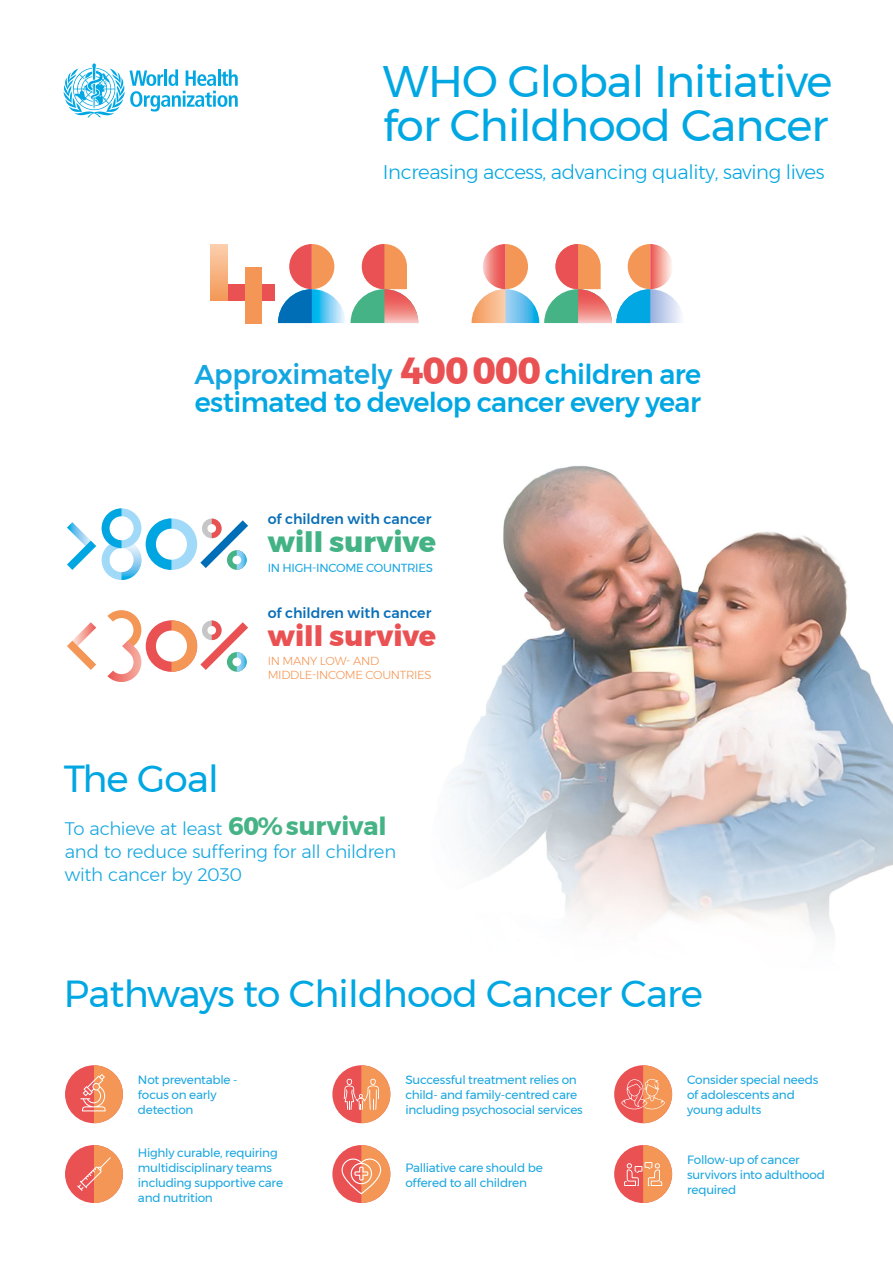
<style>
.page{position:relative;width:893px;height:1263px;background:#fff}
.page>*{position:absolute;margin:0;border:0;box-sizing:border-box;transform-origin:0 0}
.t1{font:44.1px/44.1px "Montserrat";letter-spacing:-.02em;color:#00a7e2}
.t2{font:37.65px "Montserrat";letter-spacing:-.02em;color:#00a7e2}
.t3{font:800 28.35px "Montserrat";color:#43b385}
.t4{font:800 28.35px "Montserrat";color:#ea5153}
.t5{font:500 27px/27.6px "Montserrat";letter-spacing:-.02em;color:#00a7e2}
.t6{font:300 19.65px "Montserrat";letter-spacing:-.02em;color:#00a7e2}
.t7{font:300 18.15px/23.4px "Montserrat";letter-spacing:-.015em;color:#13a6e0}
.t8{font:500 14.1px "Montserrat";color:#096fb7}
.t9{font:12px/15px "Montserrat";letter-spacing:-.02em;color:#19a6e0}
.t10{font:11.7px "Montserrat";letter-spacing:-.025em;color:#19a6e0}
.t11{font:300 11.55px/14px "Montserrat";letter-spacing:-.025em;color:#f49756}
.s1{color:#13a6e0}
.s2{font-weight:700;font-size:37.65px;color:#ea5153}
.s3{font-weight:700;font-size:25.2px;color:#45b385}
</style>
<div class="page">
<img style="left:63px;top:63px;width:830px;height:1135px">
<svg style="left:200px;top:519px;width:48px;height:51px"></svg>
<div style="left:146px;top:518px;width:51px;height:52px;background:#a1daf8;border-radius:50%"></div>
<svg style="left:102px;top:508px;width:69px;height:72px"></svg>
<div style="left:156px;top:529px;width:31px;height:31px;background:#fff;border-radius:50%"></div>
<svg style="left:67px;top:522px;width:29px;height:48px"></svg>
<svg style="left:67px;top:622px;width:29px;height:48px"></svg>
<div style="left:146px;top:620px;width:51px;height:52px;background:#ea5153;border-radius:50%"></div>
<div style="left:156px;top:631px;width:31px;height:31px;background:#fff;border-radius:50%"></div>
<svg style="left:171px;top:620px;width:77px;height:52px"></svg>
<div style="left:211px;top:284px;width:63px;height:17px;background:#ea5153"></div>
<div style="left:211px;top:244px;width:17px;height:57px;background:linear-gradient(to bottom,#fbd0ae,#f49756)"></div>
<div style="left:246px;top:267px;width:16px;height:56px;background:#f49655"></div>
<svg style="left:278px;top:244px;width:140px;height:79px"></svg>
<svg style="left:472px;top:244px;width:212px;height:79px"></svg>
<div style="left:332px;top:1065px;width:58px;height:58px;background:#ea5153;border-radius:29px"></div>
<div style="left:332px;top:1145px;width:58px;height:58px;background:#ea5153;border-radius:50%"></div>
<div style="left:614px;top:1065px;width:58px;height:58px;background:#ea5153;border-radius:29px"></div>
<div style="left:614px;top:1145px;width:58px;height:58px;background:#ea5153;border-radius:50%"></div>
<div style="left:65px;top:1065px;width:58px;height:58px;background:#ea5153;border-radius:29px"></div>
<div style="left:65px;top:1145px;width:58px;height:58px;background:#ea5153;border-radius:50%"></div>
<svg style="left:80px;top:1065px;width:43px;height:58px"></svg>
<svg style="left:77px;top:1145px;width:46px;height:58px"></svg>
<svg style="left:344px;top:1065px;width:46px;height:58px"></svg>
<svg style="left:342px;top:1145px;width:48px;height:58px"></svg>
<svg style="left:621px;top:1065px;width:51px;height:58px"></svg>
<svg style="left:624px;top:1145px;width:48px;height:58px"></svg>
<svg style="left:64px;top:64px;width:174px;height:53px"></svg>
<svg style="left:107px;top:608px;width:36px;height:76px"></svg>
<h1 class="t1" style="left:383px;top:59px;width:451px">WHO Global Initiative for Childhood Cancer</h1>
<h3 class="t6" style="left:383px;top:157px;width:443px">Increasing access, advancing quality, saving lives</h3>
<h3 class="t5" style="left:194px;top:361px;width:508px"><span class="s1">Approximately</span> <span class="s2">400 000</span> children are estimated to develop cancer every year</h3>
<h2 class="t2" style="left:64px;top:750px;width:157px">The Goal</h2>
<p class="t8" style="left:268px;top:508px;width:165px">of children with cancer</p>
<h3 class="t3" style="left:268px;top:519px;width:170px">will survive</h3>
<p class="t10" style="left:268px;top:558px;width:167px">IN HIGH-INCOME COUNTRIES</p>
<p class="t8" style="left:268px;top:602px;width:165px">of children with cancer</p>
<h3 class="t4" style="left:268px;top:613px;width:170px">will survive</h3>
<p class="t11" style="left:268px;top:654px;width:165px">IN MANY LOW- AND<br>MIDDLE-INCOME COUNTRIES</p>
<h3 class="t7" style="left:65px;top:816px;width:333px">To achieve at least <span class="s3">60% survival </span>and to reduce suffering for all children with cancer by 2030</h3>
<h2 class="t2" style="left:64px;top:964px;width:640px">Pathways to Childhood Cancer Care</h2>
<p class="t9" style="left:138px;top:1072px;width:101px">Not preventable - focus on early detection</p>
<p class="t9" style="left:138px;top:1145px;width:147px">Highly curable, requiring multidisciplinary teams including supportive care and nutrition</p>
<p class="t9" style="left:405px;top:1072px;width:179px">Successful treatment relies on child- and family-centred care including psychosocial services</p>
<p class="t9" style="left:405px;top:1160px;width:139px">Palliative care should be offered to all children</p>
<p class="t9" style="left:687px;top:1072px;width:133px">Consider special needs of adolescents and young adults</p>
<p class="t9" style="left:687px;top:1152px;width:139px">Follow-up of cancer survivors into adulthood required</p>
</div>
